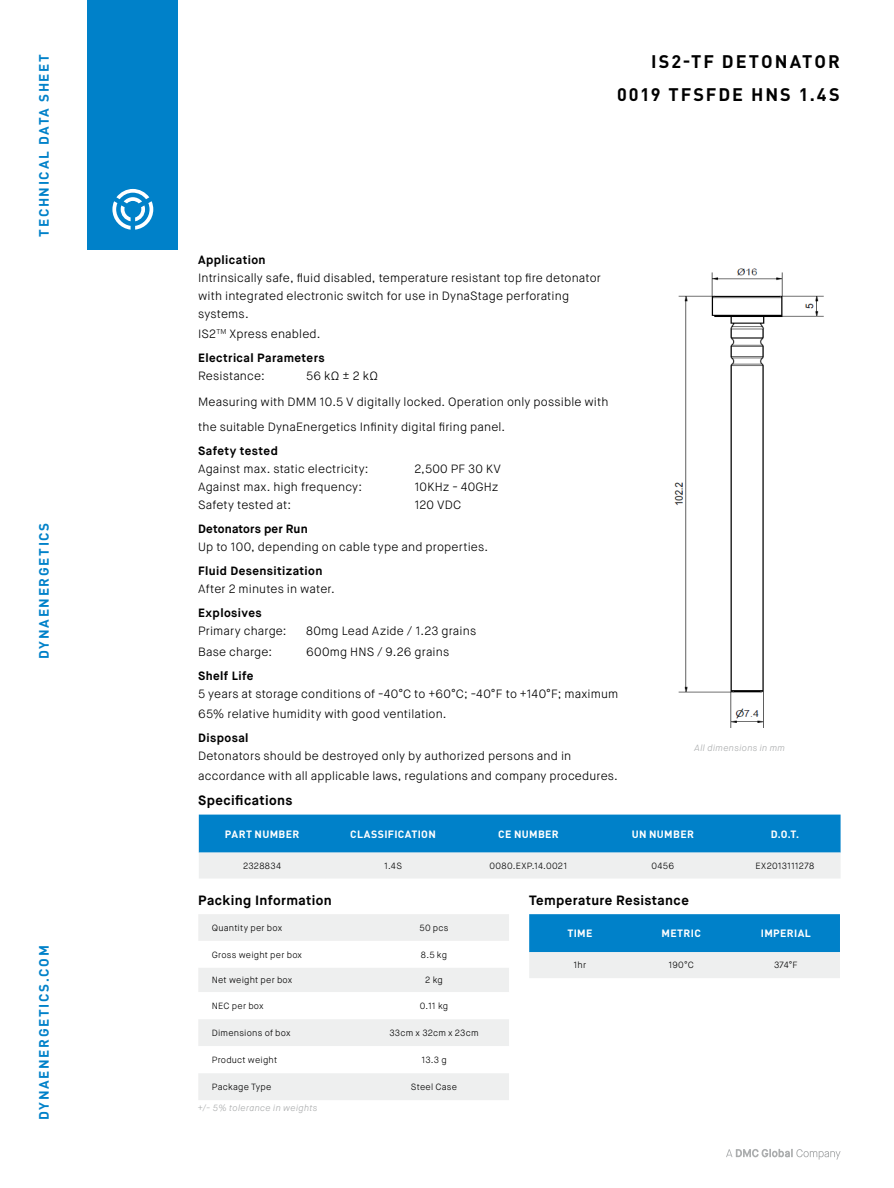
<style>
.page{position:relative;width:894px;height:1188px;background:#fff}
.page>*{position:absolute;margin:0;border:0;box-sizing:border-box;transform-origin:0 0}
.Paragraph_Style_1{font:700 18px "DIN Pro";letter-spacing:.11em;color:#000}
.t1{font:700 13.5px "Maison Neue";letter-spacing:.03em;color:#000}
.t2{font:700 13.5px "DIN Pro";letter-spacing:.12em;color:#0081c9}
.Paragraph_Style_1-2{font:300 12px/18px "Maison Neue";letter-spacing:.01em;color:#000}
.Paragraph_Style_1-3{font:700 12px "Maison Neue";letter-spacing:.03em;color:#000}
.t3{font:700 10.5px "DIN Pro";letter-spacing:.03em;color:#fff}
.t4{font:300 9px "Maison Neue";letter-spacing:.025em;color:#000}
.t5{font:italic 300 9px "Maison Neue";letter-spacing:.04em;color:#abadae}
</style>
<div class="page">
<img style="left:674px;top:268px;width:150px;height:460px">
<div style="left:198px;top:914px;width:311px;height:186px;background:#eeefef"></div>
<svg style="left:198px;top:941px;width:311px;height:132px"></svg>
<svg style="left:529px;top:914px;width:310px;height:64px;background:#61aed8"></svg>
<svg style="left:199px;top:815px;width:641px;height:63px;background:#60add8"></svg>
<div style="left:88px;top:0;width:90px;height:249px;background:#0081c9"></div>
<svg style="left:112px;top:189px;width:41px;height:41px"></svg>
<svg style="left:726px;top:1149px;width:114px;height:11px"></svg>
<p class="t2" style="left:35px;top:237px;width:184px;rotate:-90deg">TECHNICAL DATA SHEET</p>
<p class="t2" style="left:35px;top:659px;width:138px;rotate:-90deg">DYNAENERGETICS</p>
<p class="t2" style="left:35px;top:1120px;width:177px;rotate:-90deg">DYNAENERGETICS.COM</p>
<p class="Paragraph_Style_1" style="left:651px;top:49px;width:190px">IS2-TF DETONATOR</p>
<p class="Paragraph_Style_1" style="left:617px;top:82px;width:224px">0019 TFSFDE HNS 1.4S</p>
<p class="Paragraph_Style_1-3" style="left:198px;top:252px;width:69px">Application</p>
<p class="Paragraph_Style_1-2" style="left:198px;top:269px;width:404px">Intrinsically safe, fluid disabled, temperature resistant top fire detonator with integrated electronic switch for use in DynaStage perforating systems.</p>
<p class="Paragraph_Style_1-2" style="left:198px;top:325px;width:124px">IS2<sup>TM</sup> Xpress enabled.</p>
<p class="Paragraph_Style_1-3" style="left:198px;top:351px;width:128px">Electrical Parameters</p>
<p class="Paragraph_Style_1-2" style="left:198px;top:367px;width:68px">Resistance:</p>
<p class="Paragraph_Style_1-2" style="left:306px;top:367px;width:73px">56 kΩ ± 2 kΩ</p>
<p class="Paragraph_Style_1-2" style="left:198px;top:389px;width:412px;line-height:25.5px">Measuring with DMM 10.5 V digitally locked. Operation only possible with the suitable DynaEnergetics Infinity digital firing panel.</p>
<p class="Paragraph_Style_1-3" style="left:198px;top:444px;width:81px">Safety tested</p>
<p class="Paragraph_Style_1-2" style="left:198px;top:460px;width:172px">Against max. static electricity:</p>
<p class="Paragraph_Style_1-2" style="left:414px;top:460px;width:88px">2,500 PF 30 KV</p>
<p class="Paragraph_Style_1-2" style="left:198px;top:478px;width:165px">Against max. high frequency:</p>
<p class="Paragraph_Style_1-2" style="left:414px;top:478px;width:86px">10KHz - 40GHz</p>
<p class="Paragraph_Style_1-2" style="left:198px;top:496px;width:94px">Safety tested at:</p>
<p class="Paragraph_Style_1-2" style="left:414px;top:496px;width:48px">120 VDC</p>
<p class="Paragraph_Style_1-3" style="left:198px;top:522px;width:111px">Detonators per Run</p>
<p class="Paragraph_Style_1-2" style="left:198px;top:538px;width:291px">Up to 100, depending on cable type and properties.</p>
<p class="Paragraph_Style_1-3" style="left:198px;top:564px;width:126px">Fluid Desensitization</p>
<p class="Paragraph_Style_1-2" style="left:198px;top:580px;width:138px">After 2 minutes in water.</p>
<p class="Paragraph_Style_1-3" style="left:198px;top:606px;width:65px">Explosives</p>
<p class="Paragraph_Style_1-2" style="left:198px;top:622px;width:90px">Primary charge:</p>
<p class="Paragraph_Style_1-2" style="left:306px;top:622px;width:171px">80mg Lead Azide / 1.23 grains</p>
<p class="Paragraph_Style_1-2" style="left:198px;top:643px;width:75px">Base charge:</p>
<p class="Paragraph_Style_1-2" style="left:306px;top:643px;width:144px">600mg HNS / 9.26 grains</p>
<p class="Paragraph_Style_1-3" style="left:198px;top:668px;width:57px">Shelf Life</p>
<p class="Paragraph_Style_1-2" style="left:198px;top:684px;width:421px;line-height:20.2px">5 years at storage conditions of -40°C to +60°C; -40°F to +140°F; maximum<br>65% relative humidity with good ventilation.</p>
<p class="Paragraph_Style_1-3" style="left:198px;top:730px;width:52px">Disposal</p>
<p class="Paragraph_Style_1-2" style="left:198px;top:746px;width:421px;line-height:20.2px">Detonators should be destroyed only by authorized persons and in accordance with all applicable laws, regulations and company procedures.</p>
<p class="t1" style="left:198px;top:792px;width:96px">Specifications</p>
<p class="t5" style="left:694px;top:742px;width:92px">All dimensions in mm</p>
<p class="t3" style="left:225px;top:827px;width:76px">PART NUMBER</p>
<p class="t3" style="left:350px;top:827px;width:87px">CLASSIFICATION</p>
<p class="t3" style="left:498px;top:827px;width:62px">CE NUMBER</p>
<p class="t3" style="left:631px;top:827px;width:64px">UN NUMBER</p>
<p class="t3" style="left:770px;top:827px;width:30px">D.O.T.</p>
<p class="t4" style="left:243px;top:860px;width:39px">2328834</p>
<p class="t4" style="left:384px;top:860px;width:19px">1.4S</p>
<p class="t4" style="left:489px;top:860px;width:79px">0080.EXP.14.0021</p>
<p class="t4" style="left:651px;top:860px;width:24px">0456</p>
<p class="t4" style="left:755px;top:860px;width:60px">EX2013111278</p>
<p class="t1" style="left:198px;top:891px;width:135px">Packing Information</p>
<p class="t1" style="left:529px;top:891px;width:161px">Temperature Resistance</p>
<p class="t4" style="left:212px;top:922px;width:72px">Quantity per box</p>
<p class="t4" style="left:419px;top:922px;width:31px">50 pcs</p>
<p class="t4" style="left:212px;top:949px;width:92px">Gross weight per box</p>
<p class="t4" style="left:421px;top:949px;width:28px">8.5 kg</p>
<p class="t4" style="left:212px;top:975px;width:82px">Net weight per box</p>
<p class="t4" style="left:425px;top:975px;width:19px">2 kg</p>
<p class="t4" style="left:212px;top:1000px;width:53px">NEC per box</p>
<p class="t4" style="left:419px;top:1000px;width:30px">0.11 kg</p>
<p class="t4" style="left:212px;top:1027px;width:80px">Dimensions of box</p>
<p class="t4" style="left:389px;top:1027px;width:91px">33cm x 32cm x 23cm</p>
<p class="t4" style="left:212px;top:1054px;width:67px">Product weight</p>
<p class="t4" style="left:421px;top:1054px;width:27px">13.3 g</p>
<p class="t4" style="left:212px;top:1081px;width:61px">Package Type</p>
<p class="t4" style="left:411px;top:1081px;width:48px">Steel Case</p>
<p class="t5" style="left:198px;top:1102px;width:120px">+/- 5% tolerance in weights</p>
<p class="t3" style="left:567px;top:926px;width:27px">TIME</p>
<p class="t3" style="left:661px;top:926px;width:41px">METRIC</p>
<p class="t3" style="left:760px;top:926px;width:52px">IMPERIAL</p>
<p class="t4" style="left:573px;top:960px;width:14px">1hr</p>
<p class="t4" style="left:668px;top:960px;width:27px">190°C</p>
<p class="t4" style="left:773px;top:960px;width:25px">374°F</p>
</div>
